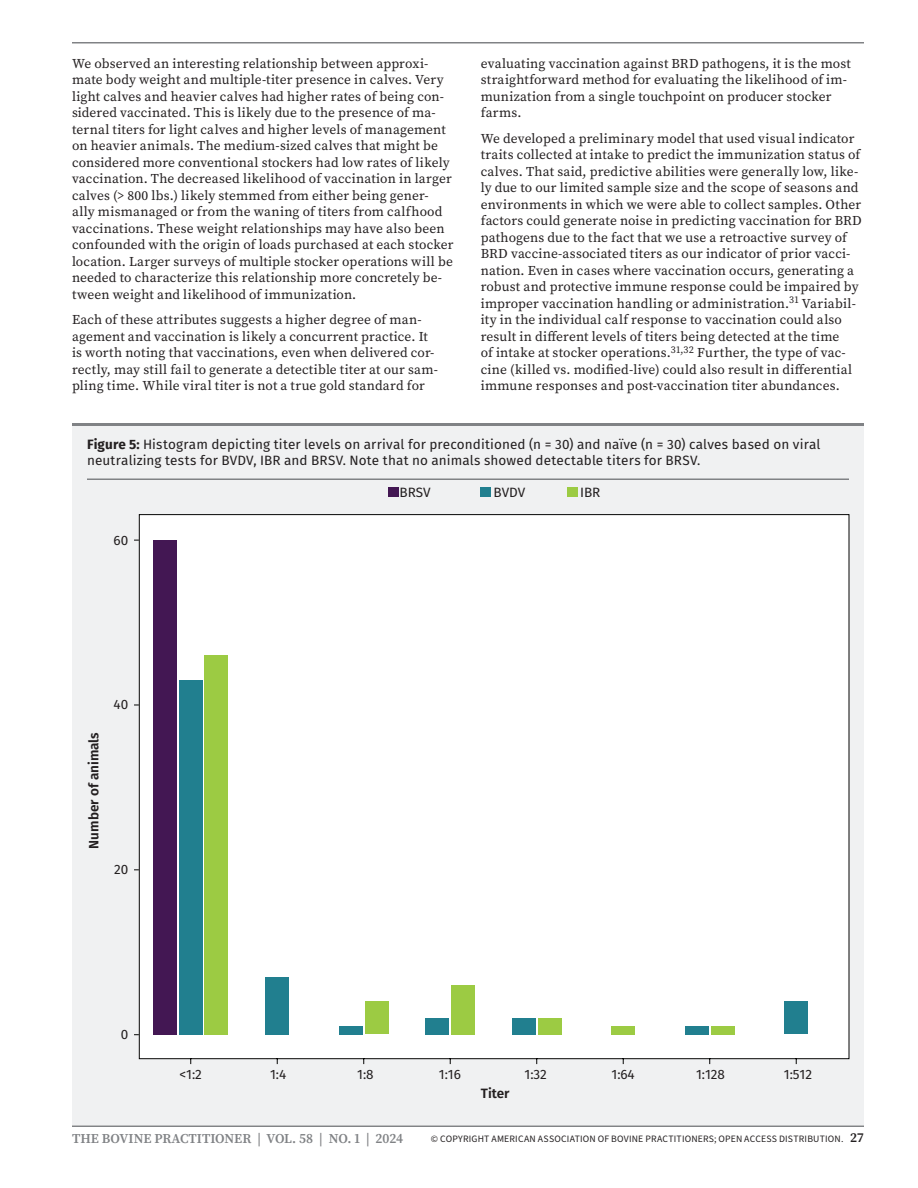
<style>
.page{position:relative;width:918px;height:1188px;background:#fff}
.page>*{position:absolute;margin:0;border:0;box-sizing:border-box;transform-origin:0 0}
.t1{font:13.5px/16.5px "Source Serif Pro";letter-spacing:.01em;color:#231f20}
.FT1_Figure_Table_CaptionAbove{font:13.5px/16.5px "Fira Sans";letter-spacing:.005em;color:#231f20}
.t2{font:600 13.5px "Source Serif Pro";letter-spacing:-.005em;color:#808285}
.t3{font:600 13.5px "Fira Sans";color:#231f20}
.t4{font:9.75px "Source Sans 3";letter-spacing:.02em;color:#231f20}
.s1{font-weight:700}
.s2{font-family:"Source Serif Pro";font-weight:600;font-size:13.5px}
</style>
<div class="page">
<hr style="left:72px;top:42px;width:792px;height:2px;background:#808285">
<hr style="left:72px;top:1125px;width:792px;height:2px;background:#808285">
<div style="left:72px;top:423px;width:792px;height:702px;background:#f0f1f2"></div>
<hr style="left:72px;top:423px;width:792px;height:3px;background:#808285">
<hr style="left:87px;top:478px;width:762px;height:2px;background:#808285">
<div style="left:388px;top:488px;width:10px;height:9px;background:#431753"></div>
<div style="left:480px;top:488px;width:11px;height:9px;background:#217f8f"></div>
<div style="left:567px;top:488px;width:11px;height:9px;background:#9ccb43"></div>
<div style="left:134px;top:514px;width:715px;height:550px;background:#fff"></div>
<div style="left:153px;top:540px;width:23px;height:494px;background:#431753"></div>
<div style="left:179px;top:680px;width:23px;height:354px;background:#217f8f"></div>
<div style="left:205px;top:655px;width:23px;height:379px;background:#9ccb43"></div>
<div style="left:265px;top:977px;width:24px;height:57px;background:#217f8f"></div>
<div style="left:339px;top:1026px;width:23px;height:8px;background:#217f8f"></div>
<div style="left:365px;top:1001px;width:23px;height:33px;background:#9ccb43"></div>
<div style="left:425px;top:1018px;width:24px;height:16px;background:#217f8f"></div>
<div style="left:451px;top:985px;width:24px;height:49px;background:#9ccb43"></div>
<div style="left:512px;top:1018px;width:23px;height:16px;background:#217f8f"></div>
<div style="left:538px;top:1018px;width:23px;height:16px;background:#9ccb43"></div>
<div style="left:611px;top:1026px;width:24px;height:8px;background:#9ccb43"></div>
<div style="left:685px;top:1026px;width:23px;height:8px;background:#217f8f"></div>
<div style="left:711px;top:1026px;width:23px;height:8px;background:#9ccb43"></div>
<div style="left:785px;top:1001px;width:23px;height:33px;background:#217f8f"></div>
<p class="t1" style="left:72px;top:55px;width:383px">We observed an interesting relationship between approxi&shy;mate body weight and multiple-titer presence in calves. Very light calves and heavier calves had higher rates of being con&shy;sidered vaccinated. This is likely due to the presence of ma&shy;ternal titers for light calves and higher levels of management on heavier animals. The medium-sized calves that might be considered more conventional stockers had low rates of likely vaccination. The decreased likelihood of vaccination in larger calves (&gt; 800 lbs.) likely stemmed from either being gener&shy;ally mismanaged or from the waning of titers from calfhood vaccinations. These weight relationships may have also been confounded with the origin of loads purchased at each stocker location. Larger surveys of multiple stocker operations will be needed to characterize this relationship more concretely be&shy;tween weight and likelihood of immunization.</p>
<p class="t1" style="left:72px;top:312px;width:368px">Each of these attributes suggests a higher degree of man&shy;agement and vaccination is likely a concurrent practice. It is worth noting that vaccinations, even when delivered cor&shy;rectly, may still fail to generate a detectible titer at our sam&shy;pling time. While viral titer is not a true gold standard for</p>
<p class="t1" style="left:481px;top:55px;width:372px">evaluating vaccination against BRD pathogens, it is the most straightforward method for evaluating the likelihood of im&shy;munization from a single touchpoint on producer stocker farms.</p>
<p class="t1" style="left:481px;top:130px;width:383px">We developed a preliminary model that used visual indicator traits collected at intake to predict the immunization status of calves. That said, predictive abilities were generally low, like&shy;ly due to our limited sample size and the scope of seasons and environments in which we were able to collect samples. Other factors could generate noise in predicting vaccination for BRD pathogens due to the fact that we use a retroactive survey of BRD vaccine-associated titers as our indicator of prior vacci&shy;nation. Even in cases where vaccination occurs, generating a robust and protective immune response could be impaired by improper vaccination handling or administration.<sup>31</sup> Variabil&shy;ity in the individual calf response to vaccination could also result in different levels of titers being detected at the time<br>of intake at stocker operations.<sup>31,32</sup> Further, the type of vac&shy;cine (killed vs. modified-live) could also result in differential immune responses and post-vaccination titer abundances.</p>
<p class="FT1_Figure_Table_CaptionAbove" style="left:87px;top:435px;width:735px"><span class="s1">Figure 5:</span> Histogram depicting titer levels on arrival for preconditioned (n = 30) and naïve (n = 30) calves based on viral neutralizing tests for BVDV, IBR and BRSV. Note that no animals showed detectable titers for BRSV.</p>
<p class="FT1_Figure_Table_CaptionAbove" style="left:114px;top:531px;width:16px">60</p>
<p class="FT1_Figure_Table_CaptionAbove" style="left:399px;top:484px;width:33px">BRSV</p>
<p class="FT1_Figure_Table_CaptionAbove" style="left:493px;top:484px;width:33px">BVDV</p>
<p class="FT1_Figure_Table_CaptionAbove" style="left:580px;top:484px;width:22px">IBR</p>
<p class="t3" style="left:83px;top:849px;width:118px;rotate:-90deg">Number of animals</p>
<p class="FT1_Figure_Table_CaptionAbove" style="left:114px;top:696px;width:16px">40</p>
<p class="FT1_Figure_Table_CaptionAbove" style="left:114px;top:861px;width:16px">20</p>
<p class="FT1_Figure_Table_CaptionAbove" style="left:121px;top:1025px;width:9px">0</p>
<p class="FT1_Figure_Table_CaptionAbove" style="left:180px;top:1066px;width:24px">&lt;1:2</p>
<p class="FT1_Figure_Table_CaptionAbove" style="left:270px;top:1066px;width:18px">1:4</p>
<p class="FT1_Figure_Table_CaptionAbove" style="left:357px;top:1066px;width:18px">1:8</p>
<p class="FT1_Figure_Table_CaptionAbove" style="left:439px;top:1066px;width:23px">1:16</p>
<p class="FT1_Figure_Table_CaptionAbove" style="left:525px;top:1066px;width:24px">1:32</p>
<p class="FT1_Figure_Table_CaptionAbove" style="left:612px;top:1066px;width:25px">1:64</p>
<p class="FT1_Figure_Table_CaptionAbove" style="left:696px;top:1066px;width:30px">1:128</p>
<p class="FT1_Figure_Table_CaptionAbove" style="left:784px;top:1066px;width:30px">1:512</p>
<p class="t3" style="left:481px;top:1082px;width:30px">Titer</p>
<p class="t2" style="left:72px;top:1130px;width:333px">THE BOVINE PRACTITIONER | VOL. 58 | NO. 1 | 2024</p>
<p class="t4" style="left:431px;top:1132px;width:435px">© COPYRIGHT AMERICAN ASSOCIATION OF BOVINE PRACTITIONERS; OPEN ACCESS DISTRIBUTION. <span class="s2">27</span></p>
</div>
